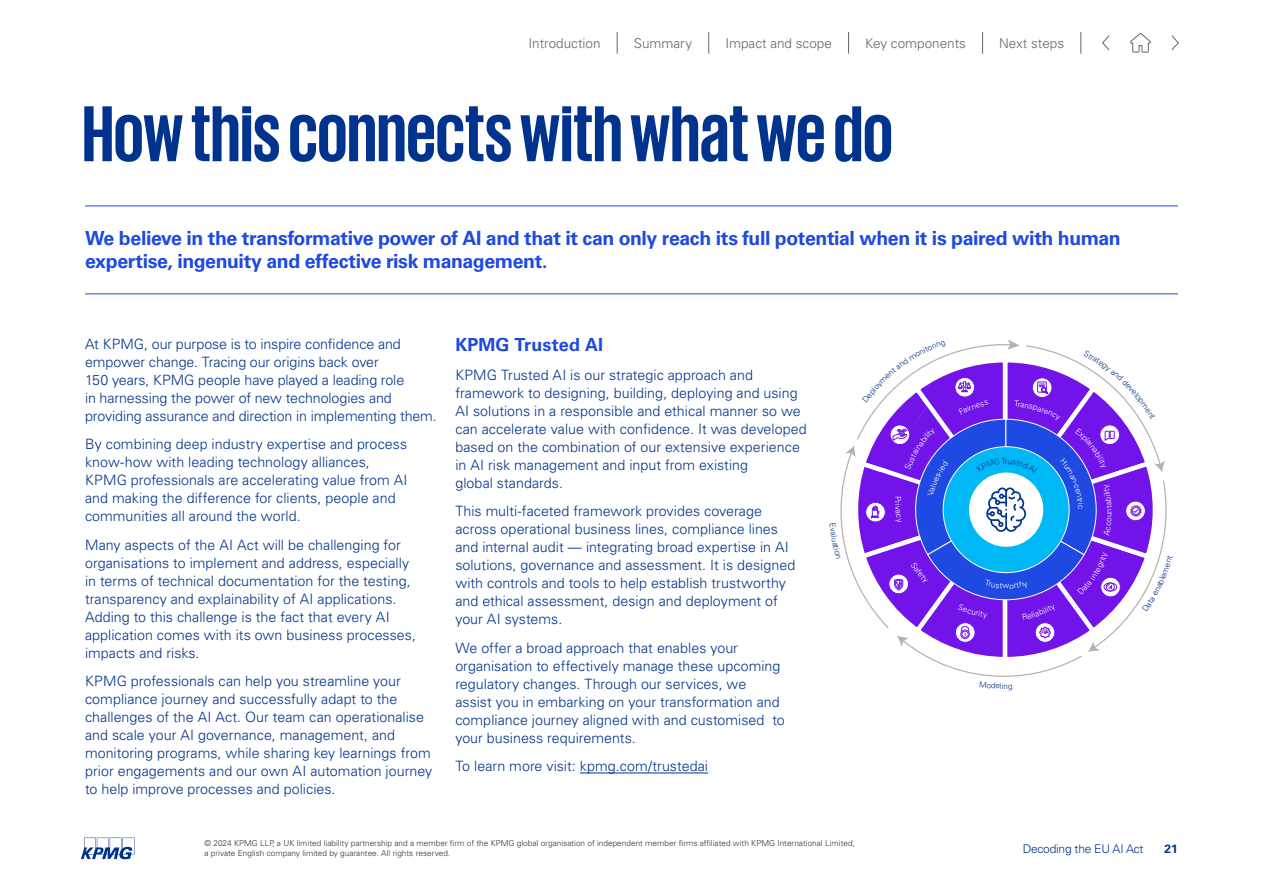
<style>
.page{position:relative;width:1263px;height:893px;background:#fff}
.page>*{position:absolute;margin:0;border:0;box-sizing:border-box;transform-origin:0 0}
.t1{font:700 81px "KPMG";letter-spacing:-.01em;color:#00338d}
.t2{font:700 19.5px/23.4px "Univers LT Std";letter-spacing:-.02em;color:#1e49e2}
.t3{font:700 18px "Univers LT Std";letter-spacing:.005em;color:#1e49e2}
.t4{font:300 14.25px/18px "Univers LT Std";color:#00338d}
.t5{font:300 13.5px "Univers LT Std";color:#666}
.t6{font:300 12px "Univers LT Std";letter-spacing:-.02em;color:#00338d}
.t7{font:700 12px "Univers LT Std";color:#00338d}
.t8{font:300 8.25px/9.9px "Univers LT Std";color:#333}
.t9{font:300 8.25px "Univers LT Std";color:#fff}
</style>
<div class="page">
<hr style="left:85px;top:206px;width:1093px;height:1px;background:#1e49e2">
<hr style="left:85px;top:293px;width:1093px;height:1px;background:#1e49e2">
<hr style="left:580px;top:773px;width:128px;height:1px;background:#00338d">
<svg style="left:81px;top:838px;width:53px;height:21px"></svg>
<svg style="left:1130px;top:33px;width:21px;height:20px"></svg>
<svg style="left:1171px;top:35px;width:8px;height:16px"></svg>
<svg style="left:1102px;top:35px;width:8px;height:16px"></svg>
<svg style="left:617px;top:32px;width:1px;height:22px"></svg>
<svg style="left:708px;top:32px;width:1px;height:22px"></svg>
<svg style="left:848px;top:32px;width:1px;height:22px"></svg>
<svg style="left:982px;top:32px;width:1px;height:22px"></svg>
<svg style="left:1080px;top:32px;width:1px;height:22px"></svg>
<svg style="left:840px;top:340px;width:327px;height:337px"></svg>
<p class="t5" style="left:528px;top:35px;width:74px">Introduction</p>
<p class="t5" style="left:634px;top:35px;width:60px">Summary</p>
<p class="t5" style="left:725px;top:35px;width:108px">Impact and scope</p>
<p class="t5" style="left:865px;top:35px;width:102px">Key components</p>
<p class="t5" style="left:999px;top:35px;width:66px">Next steps</p>
<h1 class="t1" style="left:82px;top:93px;width:813px">How this connects with what we do</h1>
<h2 class="t2" style="left:85px;top:226px;width:1037px">We believe in the transformative power of AI and that it can only reach its full potential when it is paired with human expertise, ingenuity and effective risk management.</h2>
<p class="t4" style="left:85px;top:335px;width:353px">At KPMG, our purpose is to inspire confdence and empower change. Tracing our origins back over<br>150 years, KPMG people have played a leading role<br>in harnessing the power of new technologies and providing assurance and direction in implementing them.</p>
<p class="t4" style="left:85px;top:435px;width:324px">By combining deep industry expertise and process know-how with leading technology alliances, KPMG professionals are accelerating value from AI and making the difference for clients, people and communities all around the world.</p>
<p class="t4" style="left:85px;top:536px;width:332px">Many aspects of the AI Act will be challenging for organisations to implement and address, especially in terms of technical documentation for the testing, transparency and explainability of AI applications.<br>Adding to this challenge is the fact that every AI application comes with its own business processes, impacts and risks.</p>
<p class="t4" style="left:85px;top:672px;width:349px">KPMG professionals can help you streamline your compliance journey and successfully adapt to the challenges of the AI Act. Our team can operationalise and scale your AI governance, management, and monitoring programs, while sharing key learnings from prior engagements and our own AI automation journey to help improve processes and policies.</p>
<p class="t3" style="left:455px;top:335px;width:149px">KPMG Trusted AI</p>
<p class="t4" style="left:455px;top:366px;width:353px">KPMG Trusted AI is our strategic approach and framework to designing, building, deploying and using AI solutions in a responsible and ethical manner so we can accelerate value with confdence. It was developed based on the combination of our extensive experience in AI risk management and input from existing<br>global standards.</p>
<p class="t4" style="left:455px;top:502px;width:341px">This multi-faceted framework provides coverage across operational business lines, compliance lines and internal audit — integrating broad expertise in AI solutions, governance and assessment. It is designed with controls and tools to help establish trustworthy and ethical assessment, design and deployment of your AI systems.</p>
<p class="t4" style="left:455px;top:639px;width:331px">We offer a broad approach that enables your organisation to effectively manage these upcoming regulatory changes. Through our services, we assist you in embarking on your transformation and compliance journey aligned with and customised to your business requirements.</p>
<p class="t4" style="left:455px;top:757px;width:254px">To learn more visit: kpmg.com/trustedai</p>
<p class="t8" style="left:205px;top:839px;width:652px">© 2024 KPMG LLP, a UK limited liability partnership and a member firm of the KPMG global organisation of independent member firms affiliated with KPMG International Limited, a private English company limited by guarantee. All rights reserved.</p>
<p class="t9" style="left:903px;top:496px;width:7px;rotate:90deg">P</p>
<p class="t6" style="left:1023px;top:841px;width:122px">Decoding the EU AI Act</p>
<p class="t7" style="left:1164px;top:841px;width:15px">21</p>
</div>
